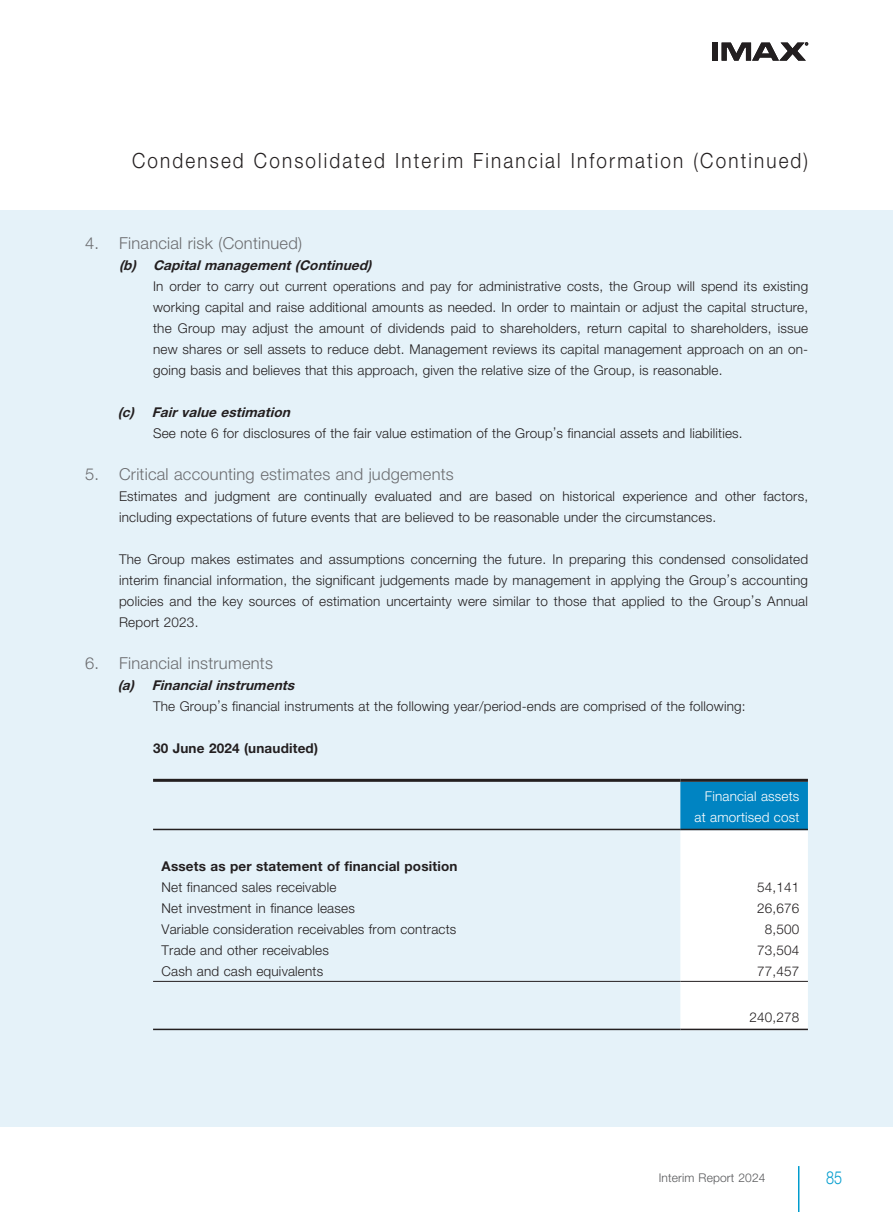
<style>
.page{position:relative;width:893px;height:1212px;background:#fff}
.page>*{position:absolute;margin:0;border:0;box-sizing:border-box;transform-origin:0 0}
.t1{font:300 21px "Helvetica Neue LT Std";letter-spacing:.115em;color:#231f20;scale:.9 1}
.t2{font:300 18px "Helvetica Neue LT Std";color:#009cce;scale:.8 1}
.t3{font:300 16.5px "Helvetica Neue LT Std";letter-spacing:.015em;color:#6c6d70}
.t4{font:300 13.5px/21px "Helvetica Neue LT Std";letter-spacing:.015em;color:#231f20;text-align:justify}
.t5{font:italic 700 13.5px "Helvetica Neue LT Std";color:#231f20}
.t6{font:700 13.5px "Helvetica Neue LT Std";letter-spacing:.015em;color:#231f20}
.t7{font:300 13.5px/21px "Helvetica Neue LT Std";letter-spacing:.015em;color:#fff;text-align:right}
.t8{font:300 12px "Helvetica Neue LT Std";letter-spacing:.015em;color:#57585a}
</style>
<div class="page">
<div style="left:0;top:210px;width:893px;height:917px;background:#e5f2f9"></div>
<div style="left:712px;top:43px;width:6px;height:18px;background:#231f20"></div>
<svg style="left:722px;top:43px;width:86px;height:18px"></svg>
<hr style="left:798px;top:1166px;width:1px;height:46px;background:#009cce">
<svg style="left:680px;top:782px;width:128px;height:246px;background:#cde6f2"></svg>
<hr style="left:153px;top:779px;width:527px;height:3px;background:#231f20">
<hr style="left:680px;top:779px;width:128px;height:3px;background:#231f20">
<hr style="left:153px;top:829px;width:527px;height:1px;background:#231f20">
<hr style="left:680px;top:829px;width:128px;height:1px;background:#231f20">
<hr style="left:153px;top:981px;width:527px;height:1px;background:#231f20">
<hr style="left:680px;top:981px;width:128px;height:1px;background:#231f20">
<hr style="left:153px;top:1028px;width:527px;height:2px;background:#231f20">
<hr style="left:680px;top:1028px;width:128px;height:2px;background:#231f20">
<h1 class="t1" style="left:132px;top:148px;width:753px">Condensed Consolidated Interim Financial Information (Continued)</h1>
<p class="t3" style="left:85px;top:233px;width:219px">4. Financial risk (Continued)</p>
<p class="t5" style="left:119px;top:256px;width:254px">(b) Capitalmanagement(Continued)</p>
<p class="t4" style="left:153px;top:275px;width:657px">In order to carry out current operations and pay for administrative costs, the Group will spend its existing working capital and raise additional amounts as needed. In order to maintain or adjust the capital structure, the Group may adjust the amount of dividends paid to shareholders, return capital to shareholders, issue new shares or sell assets to reduce debt. Management reviews its capital management approach on an on&shy;going basis and believes that this approach, given the relative size of the Group, is reasonable.</p>
<p class="t5" style="left:118px;top:403px;width:178px">(c) Fairvalue estimation</p>
<p class="t4" style="left:153px;top:422px;width:591px">See note 6 for disclosures of the fair value estimation of the Group’s financial assets and liabilities.</p>
<p class="t3" style="left:85px;top:464px;width:370px">5. Critical accounting estimates and judgements</p>
<p class="t4" style="left:119px;top:485px;width:691px">Estimates and judgment are continually evaluated and are based on historical experience and other factors, including expectations of future events that are believed to be reasonable under the circumstances.</p>
<p class="t4" style="left:119px;top:548px;width:691px">The Group makes estimates and assumptions concerning the future. In preparing this condensed consolidated interim financial information, the significant judgements made by management in applying the Group’s accounting policies and the key sources of estimation uncertainty were similar to those that applied to the Group’s Annual Report 2023.</p>
<p class="t3" style="left:85px;top:653px;width:189px">6. Financial instruments</p>
<p class="t5" style="left:118px;top:676px;width:182px">(a) Financialinstruments</p>
<p class="t4" style="left:153px;top:695px;width:594px">The Group’s financial instruments at the following year/period-ends are comprised of the following:</p>
<p class="t6" style="left:153px;top:739px;width:166px">30 June 2024 (unaudited)</p>
<p class="t7" style="left:695px;top:785px;width:106px">Financial assets at amortised cost</p>
<p class="t6" style="left:162px;top:857px;width:297px">Assets as per statement of financial position</p>
<p class="t4" style="left:162px;top:876px;width:176px">Net financed sales receivable</p>
<p class="t4" style="left:757px;top:876px;width:44px">54,141</p>
<p class="t4" style="left:162px;top:897px;width:195px">Net investment in finance leases</p>
<p class="t4" style="left:757px;top:897px;width:44px">26,676</p>
<p class="t4" style="left:162px;top:918px;width:296px">Variable consideration receivables from contracts</p>
<p class="t4" style="left:765px;top:918px;width:36px">8,500</p>
<p class="t4" style="left:162px;top:939px;width:169px">Trade and other receivables</p>
<p class="t4" style="left:757px;top:939px;width:44px">73,504</p>
<p class="t4" style="left:162px;top:960px;width:163px">Cash and cash equivalents</p>
<p class="t4" style="left:757px;top:960px;width:44px">77,457</p>
<p class="t4" style="left:750px;top:1006px;width:51px">240,278</p>
<p class="t8" style="left:659px;top:1170px;width:108px">Interim Report 2024</p>
<h2 class="t2" style="left:826px;top:1166px;width:22px">85</h2>
</div>
